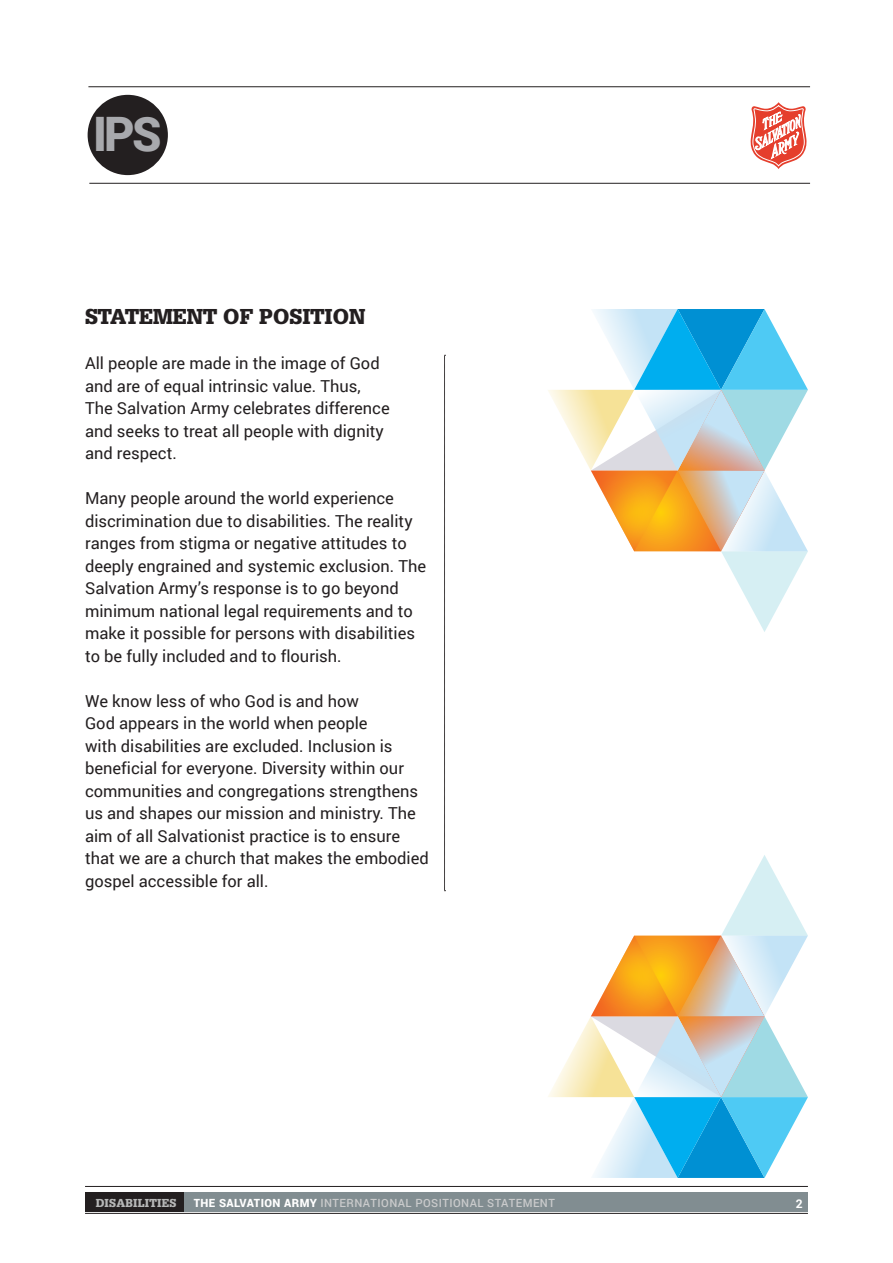
<style>
.page{position:relative;width:893px;height:1263px;background:#fff}
.page>*{position:absolute;margin:0;border:0;box-sizing:border-box;transform-origin:0 0}
.t1{font:900 47.55px "Roboto";color:#a8a9ad}
.Heading_14_14_Glypha{font:900 21px "Glypha LT Std";color:#231f20}
.Text_11_15_Roboto{font:16.5px/22.5px "Roboto";color:#231f20}
.t2{font:700 12px "Roboto";color:#fff}
.t3{font:500 11.25px "Roboto";letter-spacing:.04em;color:#cacbcc}
.t4{font:900 11.25px "Glypha LT Std";letter-spacing:.02em;color:#b6b7b7}
.s1{font-weight:900;color:#fff}
</style>
<div class="page">
<div style="left:85px;top:1193px;width:723px;height:19px;background:#818d91"></div>
<div style="left:85px;top:1193px;width:99px;height:19px;background:#231f20"></div>
<hr style="left:85px;top:1213px;width:723px;height:1px;background:#231f20">
<hr style="left:85px;top:1186px;width:723px;height:1px;background:#231f20">
<svg style="left:444px;top:355px;width:2px;height:536px"></svg>
<hr style="left:89px;top:183px;width:721px;height:1px;background:#231f20">
<hr style="left:88px;top:86px;width:722px;height:1px;background:#231f20">
<svg style="left:750px;top:102px;width:57px;height:67px"></svg>
<svg style="left:548px;top:855px;width:260px;height:323px"></svg>
<div style="left:88px;top:95px;width:80px;height:80px;background:#231f20;border-radius:50%"></div>
<svg style="left:548px;top:309px;width:260px;height:323px"></svg>
<p class="t1" style="left:93px;top:100px;width:70px">IPS</p>
<p class="Heading_14_14_Glypha" style="left:85px;top:304px;width:282px">STATEMENT OF POSITION</p>
<p class="Text_11_15_Roboto" style="left:85px;top:351px;width:306px">All people are made in the image of God and are of equal intrinsic value. Thus, The Salvation Army celebrates difference and seeks to treat all people with dignity and respect.</p>
<p class="Text_11_15_Roboto" style="left:85px;top:486px;width:343px">Many people around the world experience discrimination due to disabilities. The reality ranges from stigma or negative attitudes to deeply engrained and systemic exclusion. The Salvation Army’s response is to go beyond minimum national legal requirements and to make it possible for persons with disabilities to be fully included and to flourish.</p>
<p class="Text_11_15_Roboto" style="left:85px;top:689px;width:345px">We know less of who God is and how<br>God appears in the world when people<br>with disabilities are excluded. Inclusion is beneficial for everyone. Diversity within our communities and congregations strengthens us and shapes our mission and ministry. The aim of all Salvationist practice is to ensure that we are a church that makes the embodied gospel accessible for all.</p>
<p class="t4" style="left:96px;top:1196px;width:82px">DISABILITIES</p>
<p class="t3" style="left:194px;top:1195px;width:363px"><span class="s1">THE SALVATION ARMY</span> INTERNATIONAL POSITIONAL STATEMENT</p>
<p class="t2" style="left:796px;top:1195px;width:8px">2</p>
</div>
